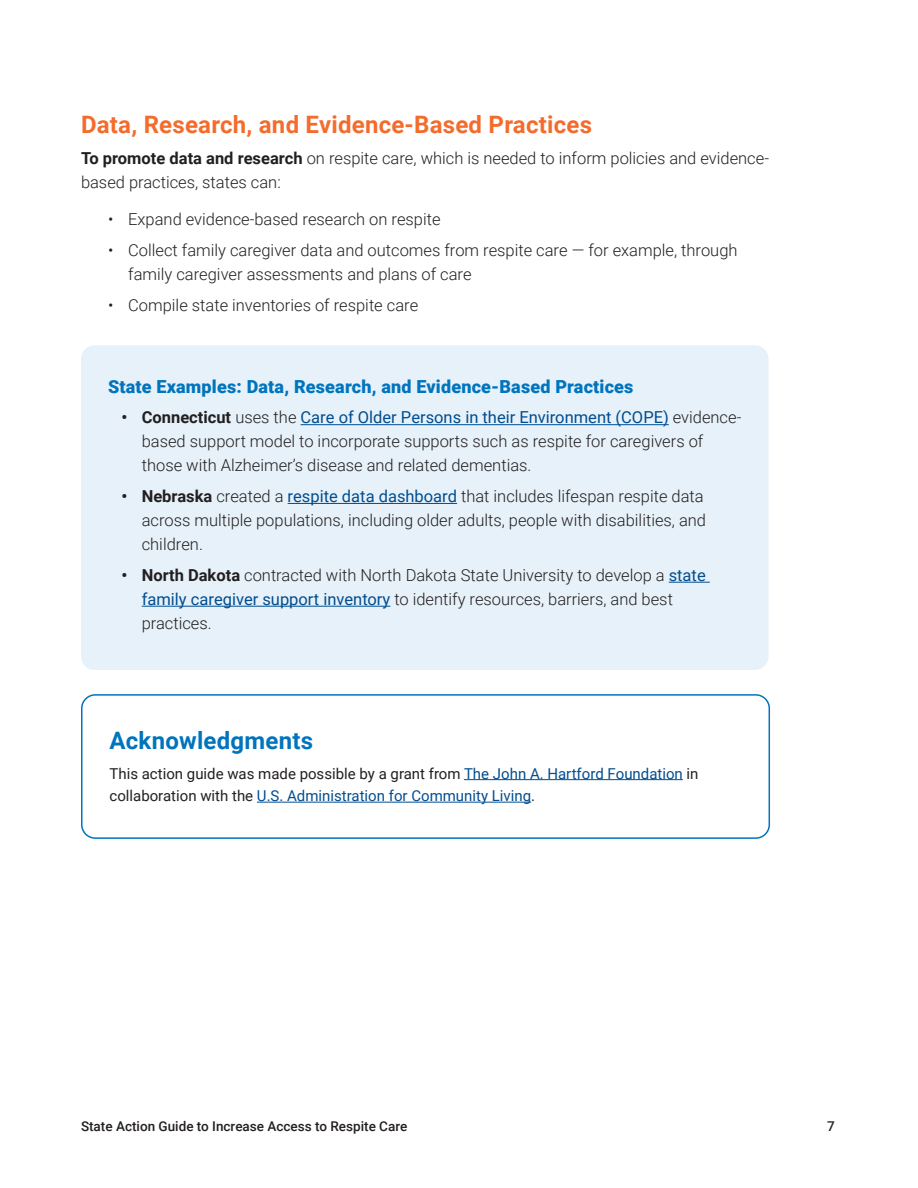
<style>
.page{position:relative;width:918px;height:1188px;background:#fff}
.page>*{position:absolute;margin:0;border:0;box-sizing:border-box;transform-origin:0 0}
.t1{font:700 24px "Roboto";letter-spacing:.01em;color:#f36c2c}
.t2{font:700 24px "Roboto";letter-spacing:.01em;color:#0074bd}
.t3{font:900 18px "Roboto";letter-spacing:.01em;color:#0074bd}
.t4{font:300 16.5px/24px "Roboto";color:#231f20}
.t5{font:15px/22.5px "Roboto";color:#231f20}
.t6{font:500 13.5px "Roboto";color:#231f20}
.s1{font-weight:700}
.s2{font-weight:400;color:#004d90}
.s3{color:#004d90}
</style>
<div class="page">
<div style="left:81px;top:345px;width:688px;height:325px;background:#e6f1f9;border-radius:14px"></div>
<hr style="left:301px;top:424px;width:368px;height:1px;background:#004d90">
<hr style="left:288px;top:503px;width:169px;height:1px;background:#004d90">
<hr style="left:669px;top:582px;width:41px;height:1px;background:#004d90">
<hr style="left:142px;top:606px;width:248px;height:1px;background:#004d90">
<hr style="left:464px;top:779px;width:219px;height:1px;background:#004d90">
<hr style="left:257px;top:802px;width:274px;height:1px;background:#004d90">
<div style="left:81px;top:694px;width:689px;height:145px;border:2px solid #0074bd;border-radius:14px"></div>
<h1 class="t1" style="left:81px;top:115px;width:513px">Data, Research, and Evidence-Based Practices</h1>
<p class="t4" style="left:81px;top:147px;width:690px"><span class="s1">To promote data and research</span> on respite care, which is needed to inform policies and evidence&shy;based practices, states can:</p>
<p class="t4" style="left:108px;top:209px;width:334px">• Expand evidence-based research on respite</p>
<p class="t4" style="left:128px;top:239px;width:611px;text-indent:-20px">• Collect family caregiver data and outcomes from respite care — for example, through family caregiver assessments and plans of care</p>
<p class="t4" style="left:108px;top:294px;width:312px">• Compile state inventories of respite care</p>
<p class="t3" style="left:108px;top:379px;width:527px">State Examples: Data, Research, and Evidence-Based Practices</p>
<p class="t4" style="left:142px;top:407px;width:601px;text-indent:-20px"><span class="s1">• Connecticut</span> uses the <span class="s2">Care of Older Persons in their Environment (COPE)</span> evidence&shy;based support model to incorporate supports such as respite for caregivers of those with Alzheimer’s disease and related dementias.</p>
<p class="t4" style="left:142px;top:486px;width:566px;text-indent:-20px"><span class="s1">• Nebraska</span> created a <span class="s2">respite data dashboard</span> that includes lifespan respite data across multiple populations, including older adults, people with disabilities, and children.</p>
<p class="t4" style="left:142px;top:564px;width:566px;text-indent:-20px"><span class="s1">• North Dakota</span> contracted with North Dakota State University to develop a <span class="s2">state family caregiver support inventory</span> to identify resources, barriers, and best practices.</p>
<h1 class="t2" style="left:110px;top:731px;width:205px">Acknowledgments</h1>
<p class="t5" style="left:110px;top:763px;width:591px">This action guide was made possible by a grant from <span class="s3">The John A. Hartford Foundation</span> in collaboration with the <span class="s3">U.S. Administration for Community Living</span>.</p>
<p class="t6" style="left:81px;top:1121px;width:328px">State Action Guide to Increase Access to Respite Care</p>
<p class="t6" style="left:827px;top:1118px;width:9px">7</p>
</div>
